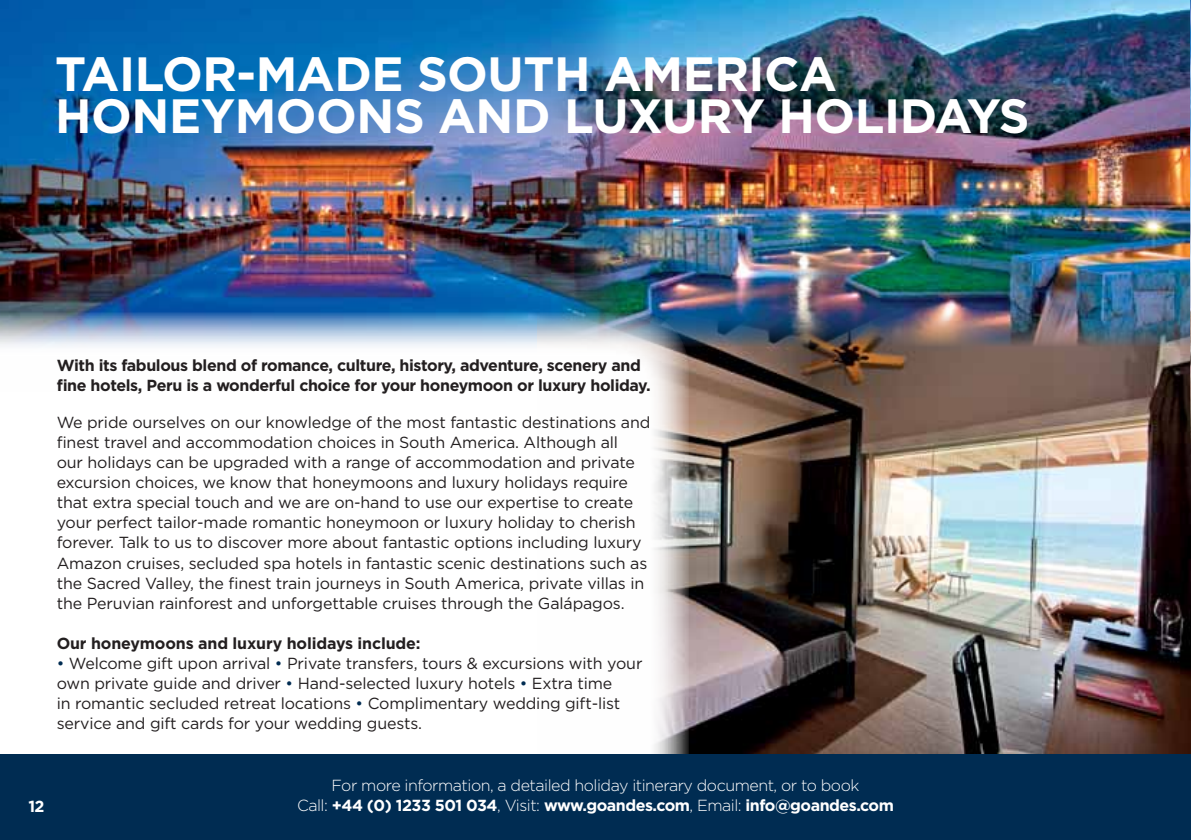
<style>
.page{position:relative;width:1191px;height:840px;background:#fff}
.page>*{position:absolute;margin:0;border:0;box-sizing:border-box;transform-origin:0 0}
.t1{font:700 48px "Gotham";letter-spacing:-.01em;color:#fff}
.t2{font:16px/20px "Gotham";letter-spacing:-.01em;color:#231f20}
.t3{font:700 16px/20px "Gotham";letter-spacing:-.025em;color:#231f20}
.t4{font:700 16px "Gotham";letter-spacing:-.03em;color:#fff}
.t5{font:300 16px "Gotham";letter-spacing:-.03em;color:#fff}
.s1{color:#002c52}
.s2{font-weight:300}
</style>
<div class="page">
<img style="left:0;top:0;width:537px;height:312px">
<img style="left:537px;top:0;width:653px;height:308px">
<img style="left:537px;top:308px;width:654px;height:446px">
<svg style="left:0;top:312px;width:689px;height:442px"></svg>
<div style="left:0;top:754px;width:1191px;height:85px;background:#002c52"></div>
<img style="left:1190px;top:0;width:1px;height:505px">
<h1 class="t1" style="left:55px;top:46px;width:57px">Tailo</h1>
<h1 class="t1" style="left:202px;top:46px;width:91px">r-mad</h1>
<h1 class="t1" style="left:371px;top:46px;width:406px">e South Am erica</h1>
<h1 class="t1" style="left:55px;top:88px;width:218px">Hon eymoons</h1>
<h1 class="t1" style="left:438px;top:88px;width:38px">and</h1>
<h1 class="t1" style="left:564px;top:88px;width:283px">Luxury Holida</h1>
<h1 class="t1" style="left:966px;top:88px;width:58px">ys</h1>
<p class="t3" style="left:57px;top:354px;width:595px">With its fabulous blend of romance, culture, history, adventure, scenery and fine hotels, Peru is a wonderful choice for your honeymoon or luxury holiday.</p>
<p class="t2" style="left:57px;top:412px;width:595px">We pride ourselves on our knowledge of the most fantastic destinations and finest travel and accommodation choices in South America. Although all<br>our holidays can be upgraded with a range of accommodation and private excursion choices, we know that honeymoons and luxury holidays require that extra special touch and we are on-hand to use our expertise to create your perfect tailor-made romantic honeymoon or luxury holiday to cherish forever. Talk to us to discover more about fantastic options including luxury Amazon cruises, secluded spa hotels in fantastic scenic destinations such as the Sacred Valley, the finest train journeys in South America, private villas in the Peruvian rainforest and unforgettable cruises through the Galápagos.</p>
<p class="t3" style="left:57px;top:632px;width:365px">Our honeymoons and luxury holidays include:</p>
<p class="t2" style="left:57px;top:652px;width:587px"><span class="s1">•</span> Welcome gift upon arrival <span class="s1">•</span> Private transfers, tours &amp; excursions with your own private guide and driver <span class="s1">•</span> Hand-selected luxury hotels <span class="s1">•</span> Extra time<br>in romantic secluded retreat locations <span class="s1">•</span> Complimentary wedding gift-list service and gift cards for your wedding guests.</p>
<p class="t5" style="left:331px;top:776px;width:529px">For more information, a detailed holiday itinerary document, or to book</p>
<p class="t4" style="left:28px;top:796px;width:18px">12</p>
<p class="t4" style="left:297px;top:795px;width:598px"><span class="s2">Call:</span> +44 (0) 1233 501 034<span class="s2">, Visit:</span> www.goandes.com<span class="s2">, Email:</span> info@goandes.com</p>
</div>
